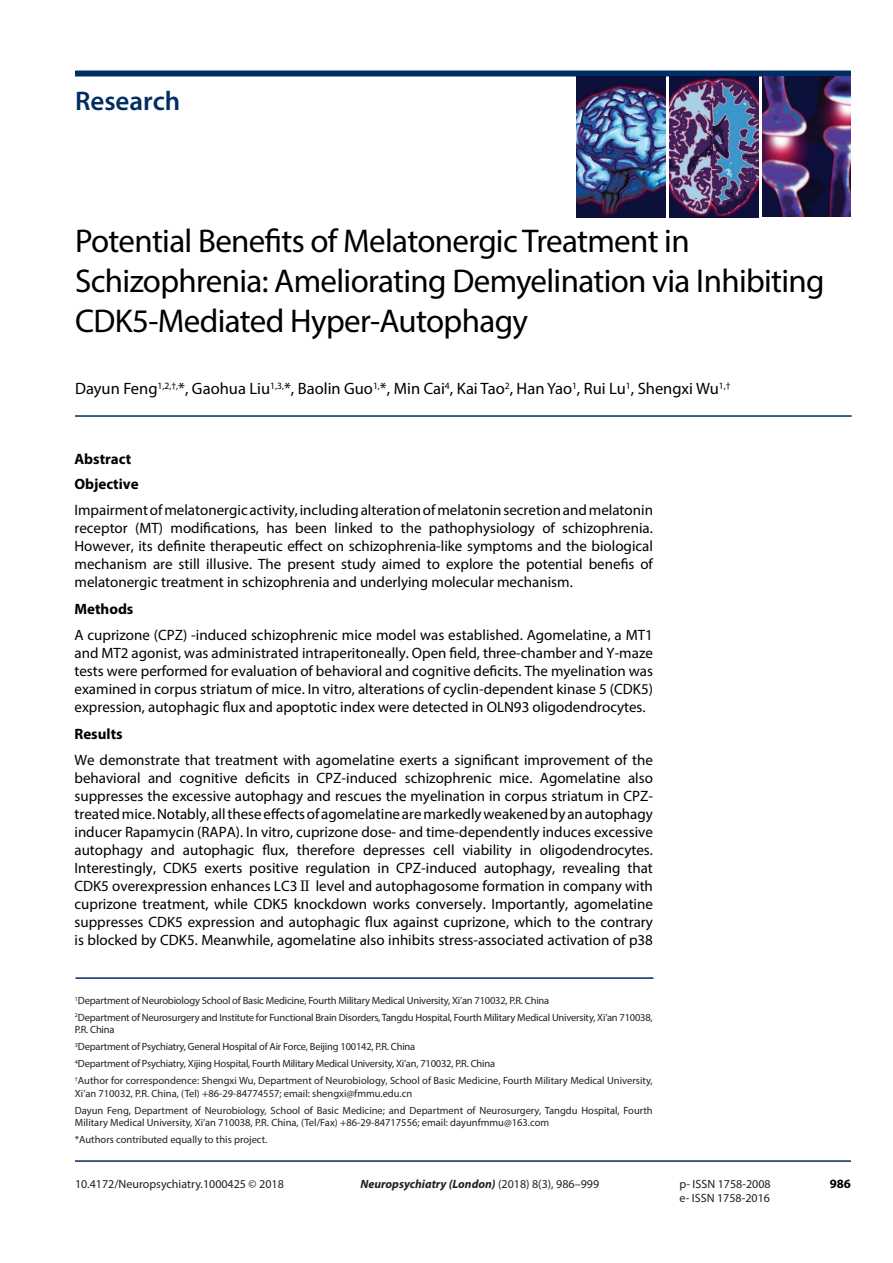
<style>
.page{position:relative;width:893px;height:1263px;background:#fff}
.page>*{position:absolute;margin:0;border:0;box-sizing:border-box;transform-origin:0 0}
.t1{font:33px/39.6px "Myriad Pro";letter-spacing:-.02em;color:#000}
.t2{font:600 27px "Myriad Pro";color:#002d62}
.t3{font:16.5px "Myriad Pro";color:#000}
.t4{font:15px/18px "Myriad Pro";color:#000;text-align:justify}
.t5{font:700 15px/24.3px "Myriad Pro";color:#000}
.t6{font:700 12.75px "Myriad Pro";color:#000}
.t7{font:12px/14.4px "Myriad Pro";color:#231f20}
.t8{font:italic 700 12px "Myriad Pro";color:#231f20}
.t9{font:10.5px/16.8px "Myriad Pro";letter-spacing:-.01em;color:#231f20}
.s1{font-family:"MS Mincho"}
.s2{font-weight:400;font-style:normal}
</style>
<div class="page">
<div style="left:75px;top:71px;width:776px;height:6px;background:#002d62"></div>
<img style="left:576px;top:77px;width:89px;height:141px">
<img style="left:669px;top:77px;width:89px;height:140px">
<img style="left:763px;top:77px;width:88px;height:140px">
<hr style="left:75px;top:1160px;width:776px;height:2px;background:#002d62">
<hr style="left:75px;top:415px;width:777px;height:2px;background:#002d62">
<hr style="left:76px;top:977px;width:577px;height:2px;background:#002d62">
<h2 class="t2" style="left:75px;top:84px;width:107px">Research</h2>
<h1 class="t1" style="left:75px;top:221px;width:751px">Potential Benefits of Melatonergic Treatment in<br>Schizophrenia: Ameliorating Demyelination via Inhibiting<br>CDK5-Mediated Hyper-Autophagy</h1>
<p class="t3" style="left:75px;top:378px;width:657px">Dayun Feng<sup>1,2,†,</sup>*, Gaohua Liu<sup>1,3,</sup>*, Baolin Guo<sup>1,</sup>*, Min Cai<sup>4</sup>, Kai Tao<sup>2</sup>, Han Yao<sup>1</sup>, Rui Lu<sup>1</sup>, Shengxi Wu<sup>1,†</sup></p>
<p class="t5" style="left:74px;top:446px;width:66px">Abstract<br>Objective</p>
<p class="t4" style="left:74px;top:501px;width:580px">Impairment of melatonergic activity, including alteration of melatonin secretion and melatonin receptor (MT) modifications, has been linked to the pathophysiology of schizophrenia.<br>However, its definite therapeutic effect on schizophrenia-like symptoms and the biological mechanism are still illusive. The present study aimed to explore the potential benefis of melatonergic treatment in schizophrenia and underlying molecular mechanism.</p>
<p class="t5" style="left:74px;top:596px;width:61px">Methods</p>
<p class="t4" style="left:74px;top:626px;width:580px">A cuprizone (CPZ) -induced schizophrenic mice model was established. Agomelatine, a MT1 and MT2 agonist, was administrated intraperitoneally. Open field, three-chamber and Y-maze tests were performed for evaluation of behavioral and cognitive deficits. The myelination was examined in corpus striatum of mice. In vitro, alterations of cyclin-dependent kinase 5 (CDK5) expression, autophagic flux and apoptotic index were detected in OLN93 oligodendrocytes.</p>
<p class="t5" style="left:74px;top:721px;width:50px">Results</p>
<p class="t4" style="left:74px;top:751px;width:580px">We demonstrate that treatment with agomelatine exerts a significant improvement of the behavioral and cognitive deficits in CPZ-induced schizophrenic mice. Agomelatine also suppresses the excessive autophagy and rescues the myelination in corpus striatum in CPZ&shy;treated mice. Notably, all these effects of agomelatine are markedly weakened by an autophagy inducer Rapamycin (RAPA). In vitro, cuprizone dose- and time-dependently induces excessive autophagy and autophagic flux, therefore depresses cell viability in oligodendrocytes.<br>Interestingly, CDK5 exerts positive regulation in CPZ-induced autophagy, revealing that CDK5 overexpression enhances LC3<span class="s1">Ⅱ</span> level and autophagosome formation in company with cuprizone treatment, while CDK5 knockdown works conversely. Importantly, agomelatine suppresses CDK5 expression and autophagic flux against cuprizone, which to the contrary is blocked by CDK5. Meanwhile, agomelatine also inhibits stress-associated activation of p38</p>
<p class="t9" style="left:75px;top:992px;width:579px"><sup>1</sup>Department of Neurobiology School of Basic Medicine, Fourth Military Medical University, Xi’an 710032, P.R. China<br><sup>2</sup>Department of Neurosurgery and Institute for Functional Brain Disorders, Tangdu Hospital, Fourth Military Medical University, Xi’an 710038,</p>
<p class="t9" style="left:75px;top:1021px;width:579px">P.R. China<br><sup>3</sup>Department of Psychiatry, General Hospital of Air Force, Beijing 100142, P.R. China<br><sup>4</sup>Department of Psychiatry, Xijing Hospital, Fourth Military Medical University, Xi’an, 710032, P.R. China<br><sup>†</sup>Author for correspondence: Shengxi Wu, Department of Neurobiology, School of Basic Medicine, Fourth Military Medical University,</p>
<p class="t9" style="left:75px;top:1084px;width:579px">Xi’an 710032, P.R. China, (Tel) +86-29-84774557; email: shengxi@fmmu.edu.cn<br>Dayun Feng, Department of Neurobiology, School of Basic Medicine; and Department of Neurosurgery, Tangdu Hospital, Fourth</p>
<p class="t9" style="left:75px;top:1114px;width:476px">Military Medical University, Xi’an 710038, P.R. China, (Tel/Fax) +86-29-84717556; email: dayunfmmu@163.com *Authors contributed equally to this project.</p>
<p class="t7" style="left:75px;top:1176px;width:210px">10.4172/Neuropsychiatry.1000425 © 2018</p>
<p class="t7" style="left:679px;top:1176px;width:93px">p- ISSN 1758-2008 e- ISSN 1758-2016</p>
<p class="t8" style="left:360px;top:1176px;width:240px">Neuropsychiatry (London) <span class="s2">(2018) 8(3), 986–999</span></p>
<p class="t6" style="left:830px;top:1176px;width:23px">986</p>
</div>
